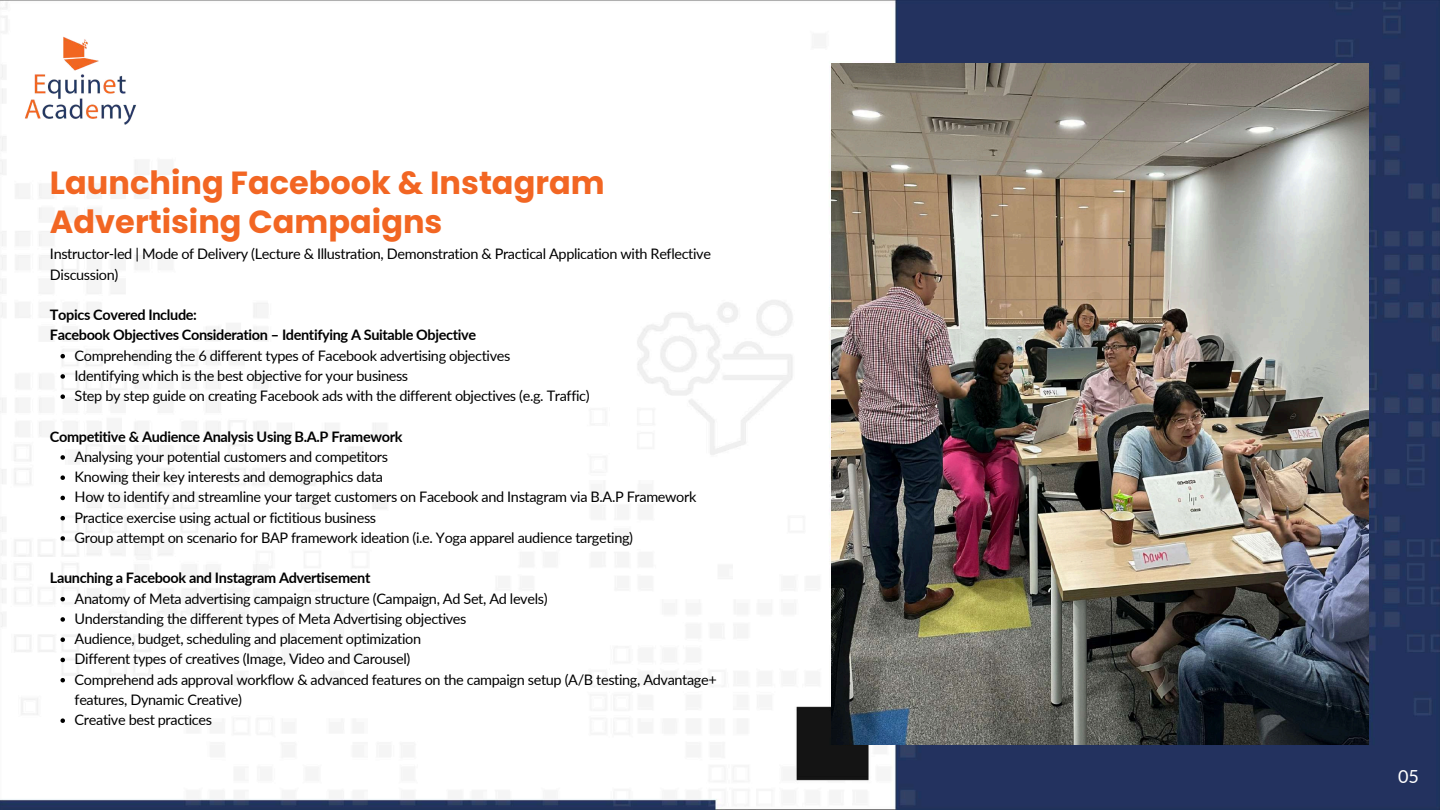
<style>
.page{position:relative;width:1440px;height:810px;background:#fff}
.page>*{position:absolute;margin:0;border:0;box-sizing:border-box;transform-origin:0 0}
.t1{font:700 32px/38.2px "Poppins";color:#f26623}
.t2{font:18px "Lato";color:#fff}
.t3{font:14.5px/20.2px "Lato";letter-spacing:-.025em;color:#000}
.t4{font:700 14.5px/20.2px "Lato";letter-spacing:-.025em;color:#000}
</style>
<div class="page">
<img style="left:0;top:0;width:1440px;height:810px">
<img style="left:4px;top:4px;width:154px;height:154px">
<img style="left:832px;top:63px;width:537px;height:682px">
<svg style="left:60px;top:354px;width:5px;height:4px"></svg>
<svg style="left:60px;top:374px;width:5px;height:5px"></svg>
<svg style="left:60px;top:394px;width:5px;height:5px"></svg>
<svg style="left:60px;top:455px;width:5px;height:5px"></svg>
<svg style="left:60px;top:475px;width:5px;height:5px"></svg>
<svg style="left:60px;top:496px;width:5px;height:4px"></svg>
<svg style="left:60px;top:516px;width:5px;height:4px"></svg>
<svg style="left:60px;top:536px;width:5px;height:5px"></svg>
<svg style="left:60px;top:597px;width:5px;height:4px"></svg>
<svg style="left:60px;top:617px;width:5px;height:5px"></svg>
<svg style="left:60px;top:637px;width:5px;height:5px"></svg>
<svg style="left:60px;top:658px;width:5px;height:4px"></svg>
<svg style="left:60px;top:678px;width:5px;height:4px"></svg>
<svg style="left:60px;top:718px;width:5px;height:5px"></svg>
<h1 class="t1" style="left:50px;top:164px;width:556px">Launching Facebook &amp; Instagram<br>Advertising Campaigns</h1>
<p class="t3" style="left:50px;top:244px;width:663px">Instructor-led | Mode of Delivery (Lecture &amp; Illustration, Demonstration &amp; Practical Application with Reflective<br>Discussion)</p>
<p class="t4" style="left:50px;top:304px;width:428px">Topics Covered Include:<br>Facebook Objectives Consideration – Identifying A Suitable Objective</p>
<p class="t3" style="left:75px;top:345px;width:517px">Comprehending the 6 different types of Facebook advertising objectives<br>Identifying which is the best objective for your business<br>Step by step guide on creating Facebook ads with the different objectives (e.g. Traffic)</p>
<p class="t4" style="left:50px;top:426px;width:354px">Competitive &amp; Audience Analysis Using B.A.P Framework</p>
<p class="t3" style="left:75px;top:446px;width:623px">Analysing your potential customers and competitors<br>Knowing their key interests and demographics data<br>How to identify and streamline your target customers on Facebook and Instagram via B.A.P Framework Practice exercise using actual or fictitious business<br>Group attempt on scenario for BAP framework ideation (i.e. Yoga apparel audience targeting)</p>
<p class="t4" style="left:50px;top:568px;width:322px">Launching a Facebook and Instagram Advertisement</p>
<p class="t3" style="left:75px;top:588px;width:644px">Anatomy of Meta advertising campaign structure (Campaign, Ad Set, Ad levels)<br>Understanding the different types of Meta Advertising objectives<br>Audience, budget, scheduling and placement optimization<br>Different types of creatives (Image, Video and Carousel)<br>Comprehend ads approval workflow &amp; advanced features on the campaign setup (A/B testing, Advantage+ features, Dynamic Creative)<br>Creative best practices</p>
<p class="t2" style="left:1398px;top:766px;width:22px">05</p>
</div>
